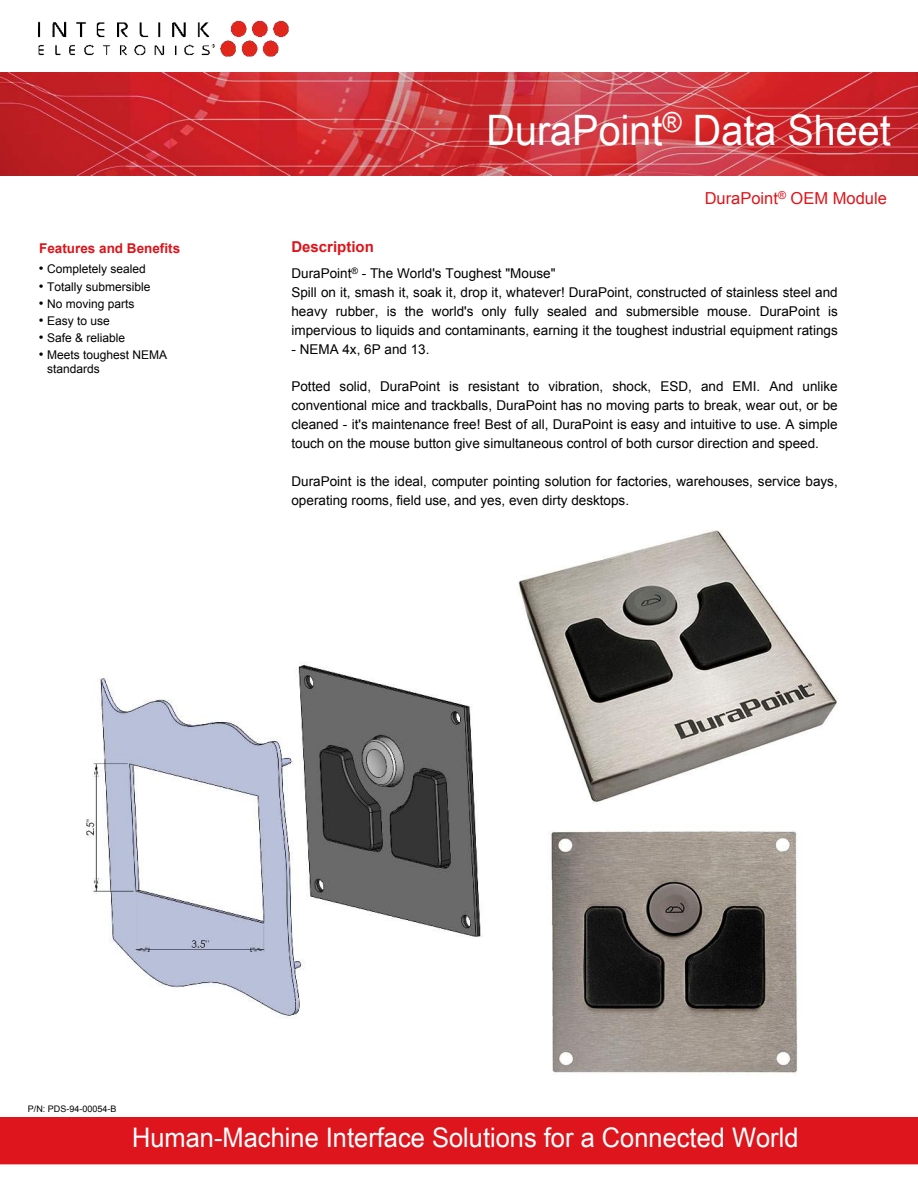
<style>
.page{position:relative;width:918px;height:1188px;background:#fff}
.page>*{position:absolute;margin:0;border:0;box-sizing:border-box;transform-origin:0 0}
.t1{font:42px "Arial Narrow";color:#fff;scale:1.15 1}
.t2{font:27px "Arial Narrow";color:#fff;scale:1.15 1}
.t3{font:16.5px "Arial";color:#de141a}
.t4{font:700 15px "Arial";color:#de141a}
.t5{font:13.5px/18.9px "Arial";color:#000}
.t6{font:700 13.5px "Arial";color:#de141a}
.t7{font:12px/14.4px "Arial";color:#000}
.t8{font:9px "Arial";color:#000}
.s1{font-size:13.5px}
</style>
<div class="page">
<img style="left:0;top:73px;width:918px;height:103px">
<img style="left:38px;top:20px;width:251px;height:37px">
<div style="left:0;top:1118px;width:918px;height:47px;background:#de151d"></div>
<img style="left:517px;top:530px;width:321px;height:545px">
<img style="left:86px;top:663px;width:397px;height:356px">
<h1 class="t1" style="left:486px;top:99px;width:353px">DuraPoint<sup>®</sup> Data Sheet</h1>
<p class="t6" style="left:39px;top:239px;width:143px">Features and Benefits</p>
<p class="t7" style="left:39px;top:262px;width:109px"><span class="s1">•</span> Completely sealed</p>
<p class="t7" style="left:39px;top:279px;width:113px"><span class="s1">•</span> Totally submersible</p>
<p class="t7" style="left:39px;top:296px;width:97px"><span class="s1">•</span> No moving parts</p>
<p class="t7" style="left:39px;top:313px;width:73px"><span class="s1">•</span> Easy to use</p>
<p class="t7" style="left:39px;top:331px;width:88px"><span class="s1">•</span> Safe &amp; reliable</p>
<p class="t7" style="left:47px;top:348px;width:122px;text-indent:-8px"><span class="s1">•</span> Meets toughest NEMA standards</p>
<p class="t3" style="left:705px;top:187px;width:184px">DuraPoint<sup>®</sup> OEM Module</p>
<p class="t4" style="left:291px;top:237px;width:84px">Description</p>
<p class="t5" style="left:291px;top:264px;width:548px">DuraPoint<sup>®</sup> - The World's Toughest "Mouse"<br>Spill on it, smash it, soak it, drop it, whatever! DuraPoint, constructed of stainless steel and heavy rubber, is the world's only fully sealed and submersible mouse. DuraPoint is impervious to liquids and contaminants, earning it the toughest industrial equipment ratings</p>
<p class="t5" style="left:291px;top:340px;width:140px">- NEMA 4x, 6P and 13.</p>
<p class="t5" style="left:291px;top:377px;width:548px;text-align:justify">Potted solid, DuraPoint is resistant to vibration, shock, ESD, and EMI. And unlike conventional mice and trackballs, DuraPoint has no moving parts to break, wear out, or be cleaned - it's maintenance free! Best of all, DuraPoint is easy and intuitive to use. A simple touch on the mouse button give simultaneous control of both cursor direction and speed.</p>
<p class="t5" style="left:291px;top:472px;width:548px">DuraPoint is the ideal, computer pointing solution for factories, warehouses, service bays, operating rooms, field use, and yes, even dirty desktops.</p>
<p class="t8" style="left:28px;top:1103px;width:90px">P/N: PDS-94-00054-B</p>
<h2 class="t2" style="left:132px;top:1117px;width:581px">Human-Machine Interface Solutions for a Connected World</h2>
</div>
